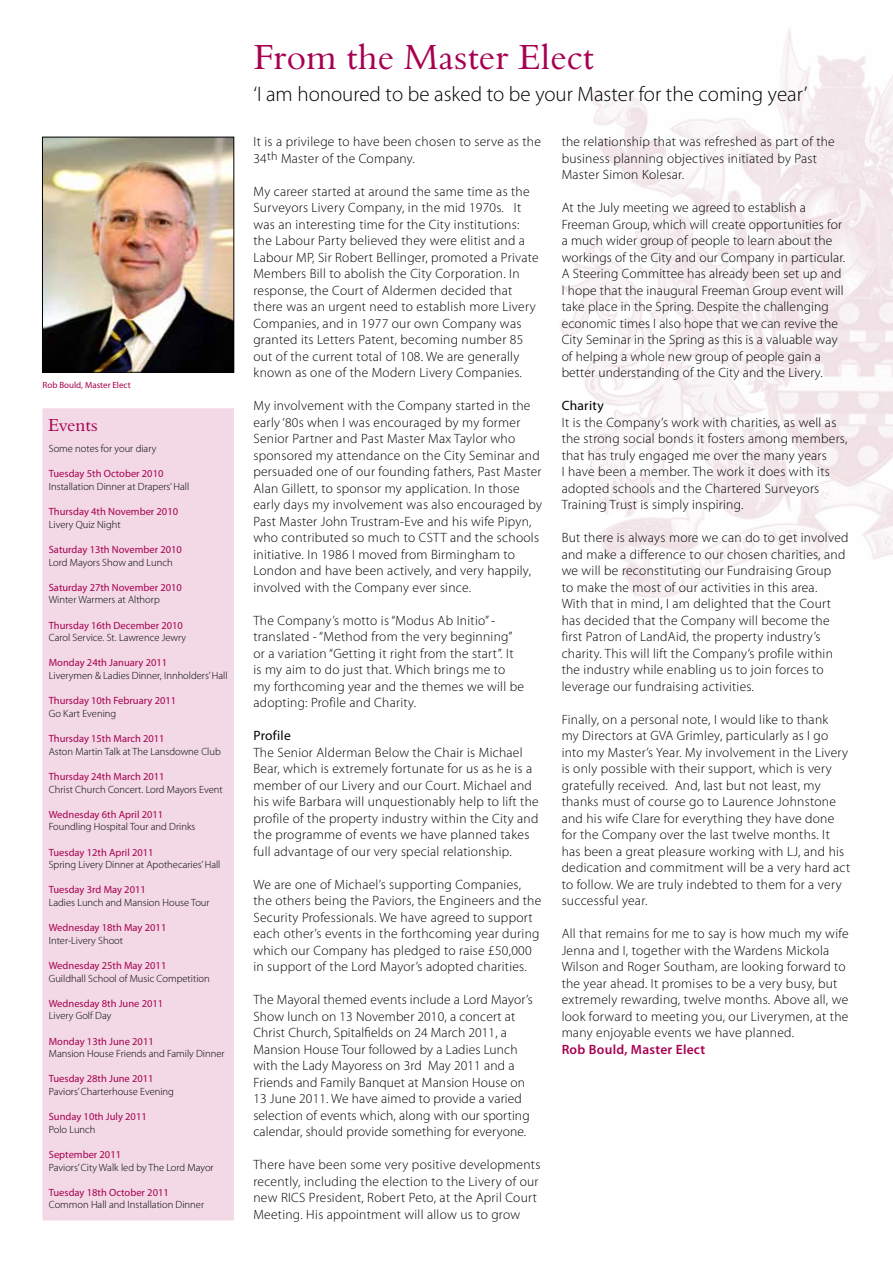
<style>
.page{position:relative;width:893px;height:1263px;background:#fff}
.page>*{position:absolute;margin:0;border:0;box-sizing:border-box;transform-origin:0 0}
.t1{font:36px "Aldine 401 BT Roman A";letter-spacing:.01em;color:#a70050}
.t2{font:300 21px "Myriad Pro";color:#000}
.t3{font:18px "Aldine 401 BT Roman A";color:#a70050}
.t4{font:300 13.5px/16.5px "Myriad Pro";letter-spacing:.02em;color:#000}
.t5{font:600 13.5px "Myriad Pro";letter-spacing:.02em;color:#a70050}
.t6{font:13.5px "Myriad Pro";letter-spacing:.02em;color:#000}
.t7{font:300 10.5px "Myriad Pro";color:#000}
.t8{font:10.5px "Myriad Pro";color:#a70050}
.t9{font:9px "Myriad Pro";color:#a70050}
</style>
<div class="page">
<img style="left:44px;top:139px;width:188px;height:232px">
<div style="left:42px;top:137px;width:192px;height:236px;border:1px solid #000"></div>
<img style="left:560px;top:28px;width:333px;height:570px">
<div style="left:43px;top:408px;width:191px;height:812px;background:#f2d9e5"></div>
<p class="t9" style="left:43px;top:379px;width:90px">Rob Bould, Master Elect</p>
<h3 class="t3" style="left:48px;top:414px;width:51px">Events</h3>
<p class="t7" style="left:49px;top:443px;width:109px">Some notes for your diary</p>
<p class="t8" style="left:49px;top:467px;width:116px">Tuesday 5th October 2010</p>
<p class="t7" style="left:49px;top:481px;width:142px">Installation Dinner at Drapers’ Hall</p>
<p class="t8" style="left:49px;top:505px;width:131px">Thursday 4th November 2010</p>
<p class="t7" style="left:49px;top:519px;width:73px">Livery Quiz Night</p>
<p class="t8" style="left:49px;top:543px;width:135px">Saturday 13th November 2010</p>
<p class="t7" style="left:49px;top:556px;width:125px">Lord Mayors Show and Lunch</p>
<p class="t8" style="left:49px;top:581px;width:135px">Saturday 27th November 2010</p>
<p class="t7" style="left:49px;top:594px;width:113px">Winter Warmers at Althorp</p>
<p class="t8" style="left:49px;top:619px;width:136px">Thursday 16th December 2010</p>
<p class="t7" style="left:49px;top:632px;width:139px">Carol Service. St. Lawrence Jewry</p>
<p class="t8" style="left:49px;top:656px;width:120px">Monday 24th January 2011</p>
<p class="t7" style="left:49px;top:670px;width:180px">Liverymen &amp; Ladies Dinner, Innholders’ Hall</p>
<p class="t8" style="left:49px;top:694px;width:129px">Thursday 10th February 2011</p>
<p class="t7" style="left:49px;top:708px;width:69px">Go Kart Evening</p>
<p class="t8" style="left:49px;top:732px;width:117px">Thursday 15th March 2011</p>
<p class="t7" style="left:49px;top:745px;width:174px">Aston Martin Talk at The Lansdowne Club</p>
<p class="t8" style="left:49px;top:770px;width:117px">Thursday 24th March 2011</p>
<p class="t7" style="left:49px;top:783px;width:175px">Christ Church Concert. Lord Mayors Event</p>
<p class="t8" style="left:49px;top:808px;width:116px">Wednesday 6th April 2011</p>
<p class="t7" style="left:49px;top:821px;width:148px">Foundling Hospital Tour and Drinks</p>
<p class="t8" style="left:49px;top:845px;width:106px">Tuesday 12th April 2011</p>
<p class="t7" style="left:49px;top:859px;width:173px">Spring Livery Dinner at Apothecaries’ Hall</p>
<p class="t8" style="left:49px;top:883px;width:99px">Tuesday 3rd May 2011</p>
<p class="t7" style="left:49px;top:897px;width:162px">Ladies Lunch and Mansion House Tour</p>
<p class="t8" style="left:49px;top:921px;width:119px">Wednesday 18th May 2011</p>
<p class="t7" style="left:49px;top:934px;width:76px">Inter-Livery Shoot</p>
<p class="t8" style="left:49px;top:959px;width:119px">Wednesday 25th May 2011</p>
<p class="t7" style="left:49px;top:972px;width:162px">Guildhall School of Music Competition</p>
<p class="t8" style="left:49px;top:997px;width:116px">Wednesday 8th June 2011</p>
<p class="t7" style="left:49px;top:1010px;width:64px">Livery Golf Day</p>
<p class="t8" style="left:49px;top:1034px;width:106px">Monday 13th June 2011</p>
<p class="t7" style="left:49px;top:1048px;width:177px">Mansion House Friends and Family Dinner</p>
<p class="t8" style="left:49px;top:1072px;width:106px">Tuesday 28th June 2011</p>
<p class="t7" style="left:49px;top:1086px;width:127px">Paviors’ Charterhouse Evening</p>
<p class="t8" style="left:49px;top:1110px;width:100px">Sunday 10th July 2011</p>
<p class="t7" style="left:49px;top:1123px;width:48px">Polo Lunch</p>
<p class="t8" style="left:49px;top:1148px;width:74px">September 2011</p>
<p class="t7" style="left:49px;top:1161px;width:166px">Paviors’ City Walk led by The Lord Mayor</p>
<p class="t8" style="left:49px;top:1186px;width:122px">Tuesday 18th October 2011</p>
<p class="t7" style="left:49px;top:1199px;width:157px">Common Hall and Installation Dinner</p>
<h1 class="t1" style="left:253px;top:35px;width:342px">From the Master Elect</h1>
<h2 class="t2" style="left:253px;top:82px;width:555px">‘I am honoured to be asked to be your Master for the coming year’</h2>
<p class="t4" style="left:253px;top:134px;width:289px">It is a privilege to have been chosen to serve as the<br>34<sup>th</sup> Master of the Company.</p>
<p class="t4" style="left:253px;top:183px;width:287px">My career started at around the same time as the Surveyors Livery Company, in the mid 1970s. It was an interesting time for the City institutions: the Labour Party believed they were elitist and a Labour MP, Sir Robert Bellinger, promoted a Private Members Bill to abolish the City Corporation. In response, the Court of Aldermen decided that there was an urgent need to establish more Livery Companies, and in 1977 our own Company was granted its Letters Patent, becoming number 85 out of the current total of 108. We are generally known as one of the Modern Livery Companies.</p>
<p class="t4" style="left:253px;top:398px;width:290px">My involvement with the Company started in the early ‘80s when I was encouraged by my former Senior Partner and Past Master Max Taylor who sponsored my attendance on the City Seminar and persuaded one of our founding fathers, Past Master Alan Gillett, to sponsor my application. In those early days my involvement was also encouraged by Past Master John Trustram-Eve and his wife Pipyn, who contributed so much to CSTT and the schools initiative. In 1986 I moved from Birmingham to London and have been actively, and very happily, involved with the Company ever since.</p>
<p class="t4" style="left:253px;top:612px;width:272px">The Company’s motto is “Modus Ab Initio” - translated - “Method from the very beginning” or a variation “Getting it right from the start”. It is my aim to do just that. Which brings me to my forthcoming year and the themes we will be adopting: Profile and Charity.</p>
<p class="t6" style="left:253px;top:727px;width:39px">Profile</p>
<p class="t4" style="left:253px;top:744px;width:287px">The Senior Alderman Below the Chair is Michael Bear, which is extremely fortunate for us as he is a member of our Livery and our Court. Michael and his wife Barbara will unquestionably help to lift the profile of the property industry within the City and the programme of events we have planned takes full advantage of our very special relationship.</p>
<p class="t4" style="left:253px;top:876px;width:289px">We are one of Michael’s supporting Companies, the others being the Paviors, the Engineers and the Security Professionals. We have agreed to support each other’s events in the forthcoming year during which our Company has pledged to raise £50,000 in support of the Lord Mayor’s adopted charities.</p>
<p class="t4" style="left:253px;top:992px;width:281px">The Mayoral themed events include a Lord Mayor’s Show lunch on 13 November 2010, a concert at Christ Church, Spitalfields on 24 March 2011, a Mansion House Tour followed by a Ladies Lunch with the Lady Mayoress on 3rd May 2011 and a Friends and Family Banquet at Mansion House on 13 June 2011. We have aimed to provide a varied selection of events which, along with our sporting calendar, should provide something for everyone.</p>
<p class="t4" style="left:253px;top:1156px;width:288px">There have been some very positive developments recently, including the election to the Livery of our new RICS President, Robert Peto, at the April Court Meeting. His appointment will allow us to grow</p>
<p class="t4" style="left:562px;top:134px;width:275px">the relationship that was refreshed as part of the business planning objectives initiated by Past<br>Master Simon Kolesar.</p>
<p class="t4" style="left:562px;top:200px;width:285px">At the July meeting we agreed to establish a Freeman Group, which will create opportunities for a much wider group of people to learn about the workings of the City and our Company in particular.<br>A Steering Committee has already been set up and I hope that the inaugural Freeman Group event will take place in the Spring. Despite the challenging economic times I also hope that we can revive the City Seminar in the Spring as this is a valuable way of helping a whole new group of people gain a better understanding of the City and the Livery.</p>
<p class="t6" style="left:562px;top:397px;width:44px">Charity</p>
<p class="t4" style="left:562px;top:414px;width:287px">It is the Company’s work with charities, as well as the strong social bonds it fosters among members, that has truly engaged me over the many years<br>I have been a member. The work it does with its adopted schools and the Chartered Surveyors Training Trust is simply inspiring.</p>
<p class="t4" style="left:562px;top:530px;width:288px">But there is always more we can do to get involved and make a difference to our chosen charities, and we will be reconstituting our Fundraising Group<br>to make the most of our activities in this area.<br>With that in mind, I am delighted that the Court has decided that the Company will become the first Patron of LandAid, the property industry’s charity. This will lift the Company’s profile within the industry while enabling us to join forces to leverage our fundraising activities.</p>
<p class="t4" style="left:562px;top:711px;width:290px">Finally, on a personal note, I would like to thank<br>my Directors at GVA Grimley, particularly as I go into my Master’s Year. My involvement in the Livery is only possible with their support, which is very gratefully received. And, last but not least, my thanks must of course go to Laurence Johnstone and his wife Clare for everything they have done for the Company over the last twelve months. It has been a great pleasure working with LJ, and his dedication and commitment will be a very hard act to follow. We are truly indebted to them for a very successful year.</p>
<p class="t4" style="left:562px;top:926px;width:288px">All that remains for me to say is how much my wife Jenna and I, together with the Wardens Mickola Wilson and Roger Southam, are looking forward to the year ahead. It promises to be a very busy, but extremely rewarding, twelve months. Above all, we look forward to meeting you, our Liverymen, at the many enjoyable events we have planned.</p>
<p class="t5" style="left:562px;top:1040px;width:145px">Rob Bould, Master Elect</p>
</div>
